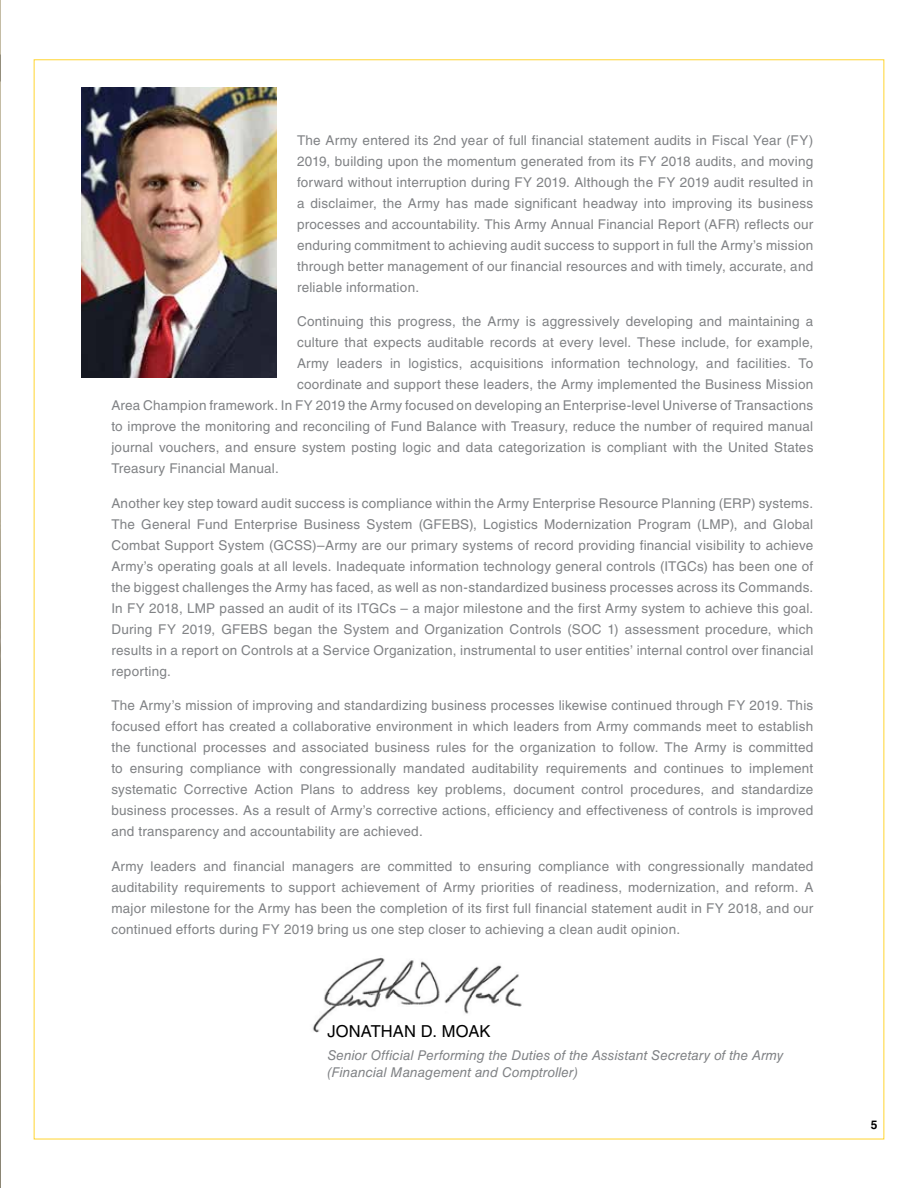
<style>
.page{position:relative;width:918px;height:1188px;background:#fff}
.page>*{position:absolute;margin:0;border:0;box-sizing:border-box;transform-origin:0 0}
.Leader_Name_1{font:16.5px "Helvetica LT Std";letter-spacing:.01em;color:#000}
.Leadership_Letters{font:13.5px/21px "Helvetica LT Std";letter-spacing:.02em;color:#808285;text-align:justify}
.Leader_Name_2{font:italic 13.5px/16.5px "Helvetica LT Std";letter-spacing:.005em;color:#808285}
.t1{font:700 12px "Helvetica LT Std";color:#000}
</style>
<div class="page">
<img style="left:312px;top:957px;width:210px;height:76px">
<hr style="left:0;top:0;width:1px;height:1188px;background:#c4bca4">
<img style="left:0;top:481px;width:1px;height:707px">
<img style="left:81px;top:88px;width:196px;height:290px">
<p class="Leadership_Letters" style="left:297px;top:129px;width:518px">The Army entered its 2nd year of full financial statement audits in Fiscal Year (FY)<br>2019, building upon the momentum generated from its FY 2018 audits, and moving forward without interruption during FY 2019. Although the FY 2019 audit resulted in a disclaimer, the Army has made significant headway into improving its business processes and accountability. This Army Annual Financial Report (AFR) reflects our enduring commitment to achieving audit success to support in full the Army’s mission through better management of our financial resources and with timely, accurate, and reliable information.</p>
<p class="Leadership_Letters" style="left:297px;top:311px;width:518px">Continuing this progress, the Army is aggressively developing and maintaining a</p>
<p class="Leadership_Letters" style="left:297px;top:332px;width:518px">culture that expects auditable records at every level. These include, for example,</p>
<p class="Leadership_Letters" style="left:297px;top:353px;width:518px">Army leaders in logistics, acquisitions information technology, and facilities. To</p>
<p class="Leadership_Letters" style="left:297px;top:374px;width:518px">coordinate and support these leaders, the Army implemented the Business Mission</p>
<p class="Leadership_Letters" style="left:111px;top:395px;width:703px">Area Champion framework. In FY 2019 the Army focused on developing an Enterprise-level Universe of Transactions</p>
<p class="Leadership_Letters" style="left:111px;top:416px;width:703px">to improve the monitoring and reconciling of Fund Balance with Treasury, reduce the number of required manual</p>
<p class="Leadership_Letters" style="left:111px;top:437px;width:704px">journal vouchers, and ensure system posting logic and data categorization is compliant with the United States</p>
<p class="Leadership_Letters" style="left:111px;top:458px;width:167px">Treasury Financial Manual.</p>
<p class="Leadership_Letters" style="left:111px;top:492px;width:704px;text-align:left">Another key step toward audit success is compliance within the Army Enterprise Resource Planning (ERP) systems.<br>The General Fund Enterprise Business System (GFEBS), Logistics Modernization Program (LMP), and Global Combat Support System (GCSS)–Army are our primary systems of record providing financial visibility to achieve Army’s operating goals at all levels. Inadequate information technology general controls (ITGCs) has been one of the biggest challenges the Army has faced, as well as non-standardized business processes across its Commands.<br>In FY 2018, LMP passed an audit of its ITGCs – a major milestone and the first Army system to achieve this goal.<br>During FY 2019, GFEBS began the System and Organization Controls (SOC 1) assessment procedure, which results in a report on Controls at a Service Organization, instrumental to user entities’ internal control over financial reporting.</p>
<p class="Leadership_Letters" style="left:111px;top:695px;width:704px">The Army’s mission of improving and standardizing business processes likewise continued through FY 2019. This focused effort has created a collaborative environment in which leaders from Army commands meet to establish the functional processes and associated business rules for the organization to follow. The Army is committed to ensuring compliance with congressionally mandated auditability requirements and continues to implement systematic Corrective Action Plans to address key problems, document control procedures, and standardize business processes. As a result of Army’s corrective actions, efficiency and effectiveness of controls is improved and transparency and accountability are achieved.</p>
<p class="Leadership_Letters" style="left:111px;top:855px;width:704px">Army leaders and financial managers are committed to ensuring compliance with congressionally mandated auditability requirements to support achievement of Army priorities of readiness, modernization, and reform. A major milestone for the Army has been the completion of its first full financial statement audit in FY 2018, and our continued efforts during FY 2019 bring us one step closer to achieving a clean audit opinion.</p>
<p class="Leader_Name_1" style="left:327px;top:1022px;width:165px">JONATHAN D. MOAK</p>
<p class="Leader_Name_2" style="left:327px;top:1047px;width:458px">Senior Official Performing the Duties of the Assistant Secretary of the Army (Financial Management and Comptroller)</p>
<p class="t1" style="left:871px;top:1118px;width:8px">5</p>
</div>
